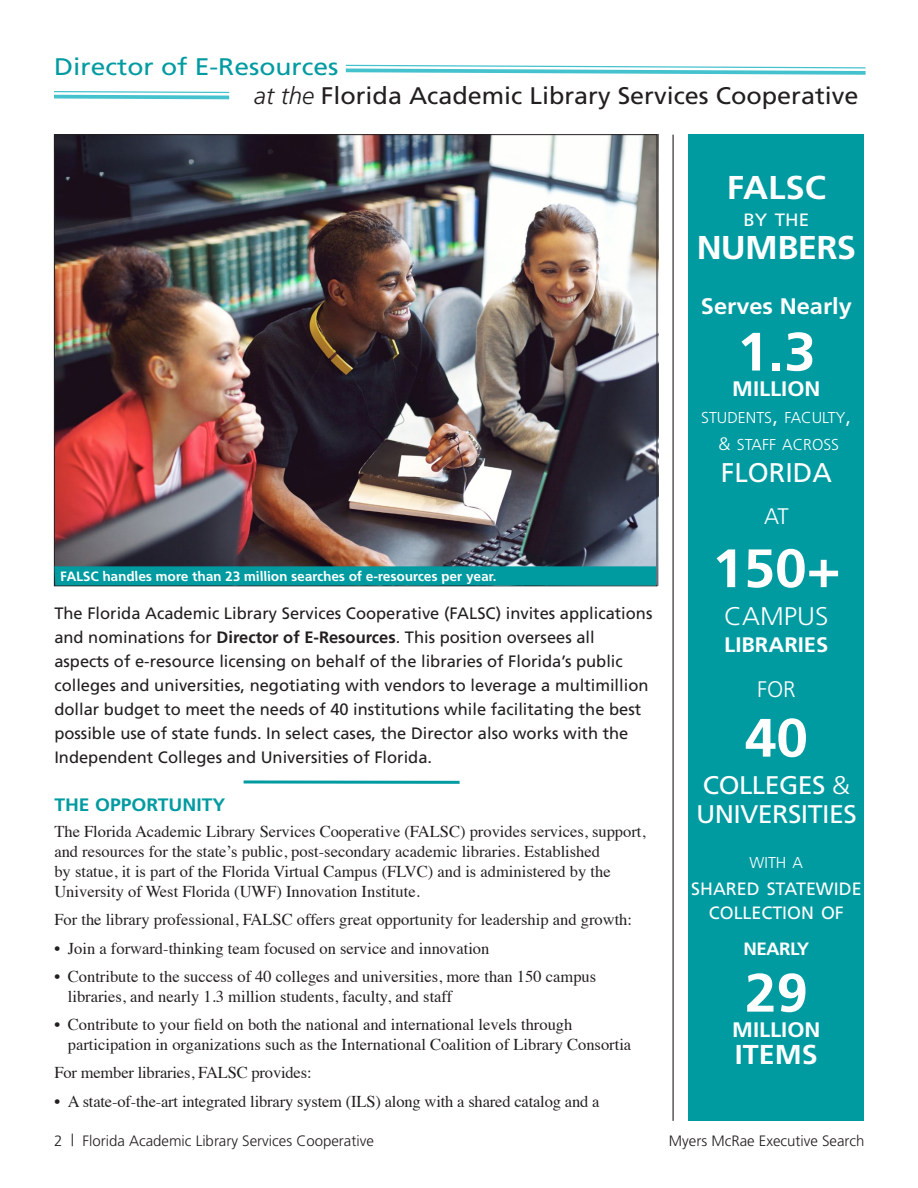
<style>
.page{position:relative;width:918px;height:1188px;background:#fff}
.page>*{position:absolute;margin:0;border:0;box-sizing:border-box;transform-origin:0 0}
.t1{font:700 54px "Frutiger";color:#fff;scale:1.05 1}
.t2{font:700 33px "Frutiger";letter-spacing:-.02em;color:#fff;scale:1.05 1}
.t3{font:700 27.3px "Frutiger";color:#fff;scale:1.05 1}
.t4{font:27px "Frutiger";color:#fff}
.t5{font:25.5px "Frutiger";letter-spacing:-.02em;color:#fff;scale:1.05 1}
.t6{font:300 25.5px "Frutiger";color:#fff;scale:1.05 1}
.t7{font:24px "Frutiger";color:#231f20;scale:1.05 1}
.t8{font:24px "Frutiger";color:#009ba1;scale:1.1 1}
.t9{font:700 22.5px "Frutiger";color:#fff;scale:1.05 1}
.t10{font:300 22.5px "Frutiger";color:#fff}
.t11{font:700 21px "Frutiger";color:#fff;scale:1.05 1}
.t12{font:700 18px "Frutiger";color:#009ba1;scale:1.07 1}
.t13{font:17.85px "Frutiger";color:#fff}
.t14{font:700 17.85px "Frutiger";letter-spacing:-.03em;color:#fff;scale:1.05 1}
.t15{font:17.85px "Frutiger";color:#fff;scale:1.05 1}
.t16{font:16.5px/19.8px "Times";color:#231f20}
.t17{font:16.5px/24px "Frutiger";color:#231f20}
.t18{font:300 15.75px "Frutiger";color:#fff}
.t19{font:300 15px "Frutiger";color:#231f20}
.t20{font:700 13.5px "Frutiger";color:#fff}
.s1{font-weight:300;font-style:italic}
.s2{font-weight:700}
.s3{font-size:22.5px}
.s4{font-size:18px}
.s5{font-weight:300}
.s6{font-size:16.5px}
</style>
<div class="page">
<div style="left:689px;top:134px;width:175px;height:987px;background:#009ba1"></div>
<hr style="left:673px;top:135px;width:1px;height:986px;background:#231f20">
<svg style="left:244px;top:780px;width:216px;height:4px"></svg>
<img style="left:56px;top:135px;width:602px;height:451px">
<div style="left:54px;top:566px;width:603px;height:19px;background:#009ba1"></div>
<svg style="left:345px;top:64px;width:521px;height:11px"></svg>
<svg style="left:54px;top:91px;width:176px;height:9px"></svg>
<p class="t8" style="left:54px;top:52px;width:260px">Director of E-Resources</p>
<p class="t7" style="left:254px;top:81px;width:577px"><span class="s1">at the</span> Florida Academic Library Services Cooperative</p>
<p class="t20" style="left:60px;top:569px;width:439px">FALSC handles more than 23 million searches of e-resources per year.</p>
<p class="t17" style="left:54px;top:601px;width:600px">The Florida Academic Library Services Cooperative (FALSC) invites applications and nominations for <span class="s2">Director of E-Resources</span>. This position oversees all aspects of e-resource licensing on behalf of the libraries of Florida’s public colleges and universities, negotiating with vendors to leverage a multimillion dollar budget to meet the needs of 40 institutions while facilitating the best possible use of state funds. In select cases, the Director also works with the Independent Colleges and Universities of Florida.</p>
<p class="t12" style="left:54px;top:794px;width:161px">THE OPPORTUNITY</p>
<p class="t16" style="left:54px;top:820px;width:593px">The Florida Academic Library Services Cooperative (FALSC) provides services, support, and resources for the state’s public, post-secondary academic libraries. Established<br>by statue, it is part of the Florida Virtual Campus (FLVC) and is administered by the University of West Florida (UWF) Innovation Institute.</p>
<p class="t16" style="left:54px;top:908px;width:579px">For the library professional, FALSC offers great opportunity for leadership and growth:</p>
<p class="t16" style="left:54px;top:937px;width:437px">• Join a forward-thinking team focused on service and innovation</p>
<p class="t16" style="left:68px;top:965px;width:530px;text-indent:-14px">• Contribute to the success of 40 colleges and universities, more than 150 campus libraries, and nearly 1.3 million students, faculty, and staff</p>
<p class="t16" style="left:68px;top:1013px;width:565px;text-indent:-14px">• Contribute to your field on both the national and international levels through participation in organizations such as the International Coalition of Library Consortia</p>
<p class="t16" style="left:54px;top:1062px;width:259px">For member libraries, FALSC provides:</p>
<p class="t16" style="left:54px;top:1090px;width:547px">• A state-of-the-art integrated library system (ILS) along with a shared catalog and a</p>
<p class="t2" style="left:727px;top:169px;width:96px">FALSC</p>
<p class="t15" style="left:744px;top:209px;width:64px">BY THE</p>
<p class="t2" style="left:697px;top:228px;width:153px">NUMBERS</p>
<p class="t9" style="left:701px;top:293px;width:145px">Serves Nearly</p>
<p class="t1" style="left:737px;top:320px;width:77px">1.3</p>
<p class="t11" style="left:732px;top:376px;width:86px">MILLION</p>
<p class="t18" style="left:701px;top:408px;width:152px">STUDENTS<span class="s3">,</span> FACULTY<span class="s3">,</span></p>
<p class="t18" style="left:719px;top:435px;width:122px"><span class="s4">&amp;</span> STAFF ACROSS</p>
<p class="t4" style="left:721px;top:457px;width:112px">FLORIDA</p>
<p class="t10" style="left:764px;top:504px;width:14px">AT</p>
<p class="t1" style="left:712px;top:537px;width:124px">150+</p>
<p class="t6" style="left:724px;top:601px;width:101px">CAMPUS</p>
<p class="t11" style="left:724px;top:632px;width:101px">LIBRARIES</p>
<p class="t10" style="left:757px;top:676px;width:14px">FOR</p>
<p class="t1" style="left:745px;top:706px;width:62px">40</p>
<p class="t5" style="left:703px;top:770px;width:141px">COLLEGES <span class="s5">&amp;</span></p>
<p class="t5" style="left:696px;top:799px;width:155px">UNIVERSITIES</p>
<p class="t18" style="left:750px;top:853px;width:55px">WITH A</p>
<p class="t13" style="left:691px;top:878px;width:172px">SHARED STATEWIDE</p>
<p class="t13" style="left:709px;top:902px;width:137px">COLLECTION OF</p>
<p class="t14" style="left:743px;top:938px;width:64px">NEARLY</p>
<p class="t1" style="left:745px;top:961px;width:62px">29</p>
<p class="t11" style="left:732px;top:1017px;width:86px">MILLION</p>
<p class="t3" style="left:735px;top:1038px;width:80px">ITEMS</p>
<p class="t19" style="left:54px;top:1132px;width:321px">2 <span class="s6">|</span> Florida Academic Library Services Cooperative</p>
<p class="t19" style="left:669px;top:1132px;width:197px">Myers McRae Executive Search</p>
</div>
